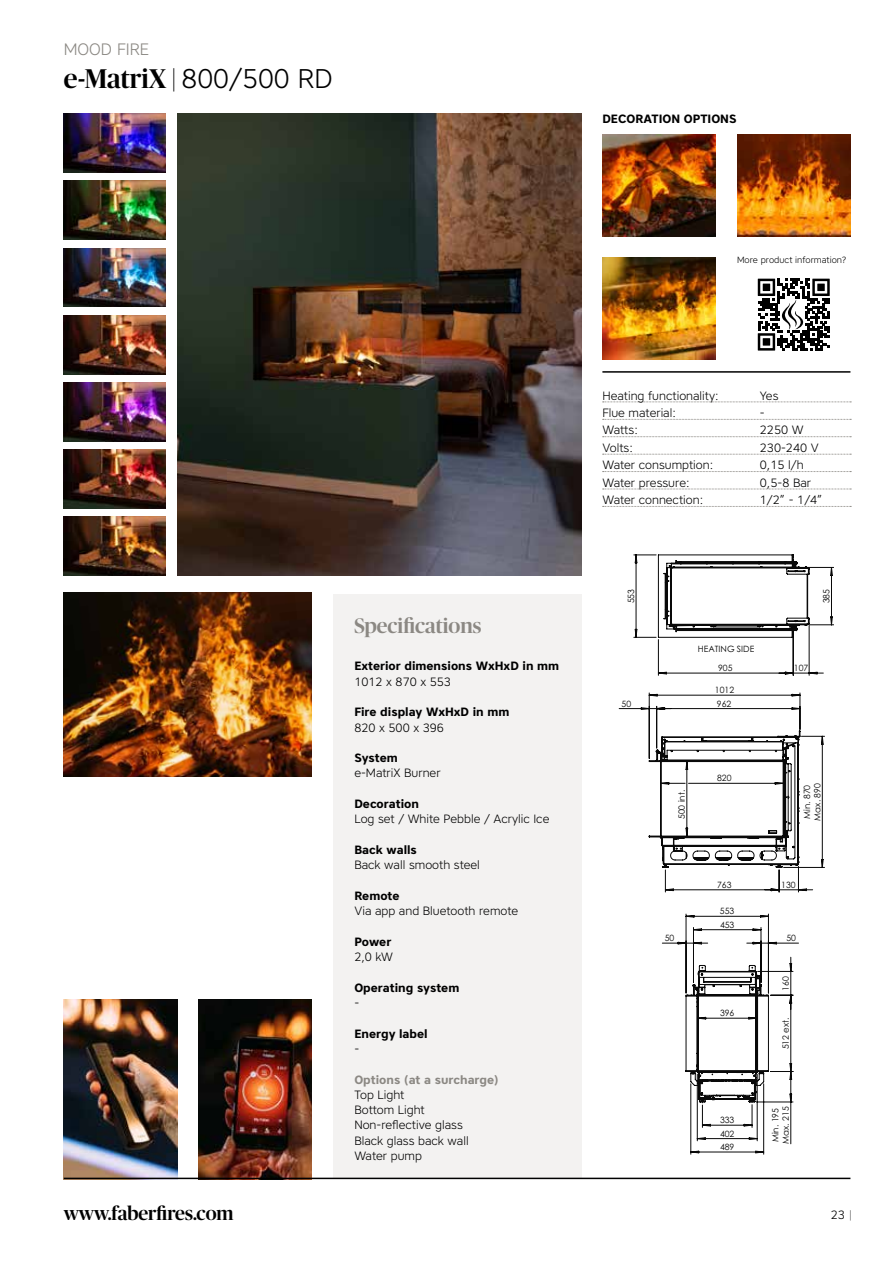
<style>
.page{position:relative;width:893px;height:1263px;background:#fff}
.page>*{position:absolute;margin:0;border:0;box-sizing:border-box;transform-origin:0 0}
.t1{font:500 27px "Publico Banner";color:#000}
.t2{font:500 21px "Publico Banner";color:#8b8883}
.t3{font:500 19.35px "Publico Banner";color:#000}
.t4{font:300 16.5px "Core Sans A35";color:#8b8883}
.t5{font:300 12px/15.3px "Core Sans A35";color:#000}
.t6{font:700 12px "Core Sans A65";color:#000}
.t7{font:700 12px "Core Sans A65";color:#8b8883}
.t8{font:300 9px "Core Sans A35";color:#000}
.t9{font:8.7px/10.4px "Century Gothic";color:#090909}
.s1{font-family:"Core Sans A35";font-weight:300}
.s2{font-family:"Publico Banner";font-weight:500}
</style>
<div class="page">
<hr style="left:602px;top:371px;width:248px;height:2px;background:#000">
<div style="left:333px;top:594px;width:248px;height:585px;background:#f3f2f1"></div>
<img style="left:177px;top:114px;width:404px;height:461px">
<img style="left:602px;top:135px;width:114px;height:101px">
<img style="left:737px;top:135px;width:113px;height:101px">
<img style="left:602px;top:258px;width:114px;height:101px">
<svg style="left:603px;top:402px;width:248px;height:1px"></svg>
<svg style="left:603px;top:419px;width:248px;height:1px"></svg>
<svg style="left:603px;top:436px;width:248px;height:1px"></svg>
<svg style="left:603px;top:454px;width:248px;height:1px"></svg>
<svg style="left:603px;top:471px;width:248px;height:1px"></svg>
<svg style="left:603px;top:489px;width:248px;height:1px"></svg>
<svg style="left:603px;top:506px;width:248px;height:1px"></svg>
<svg style="left:633px;top:554px;width:201px;height:122px"></svg>
<svg style="left:662px;top:914px;width:137px;height:240px"></svg>
<svg style="left:619px;top:692px;width:206px;height:200px"></svg>
<svg style="left:758px;top:279px;width:72px;height:72px"></svg>
<img style="left:64px;top:593px;width:248px;height:184px">
<img style="left:64px;top:999px;width:113px;height:179px">
<img style="left:199px;top:999px;width:113px;height:179px">
<img style="left:64px;top:114px;width:102px;height:59px">
<img style="left:64px;top:248px;width:102px;height:59px">
<img style="left:64px;top:382px;width:102px;height:59px">
<img style="left:64px;top:181px;width:102px;height:59px">
<img style="left:64px;top:315px;width:102px;height:59px">
<img style="left:64px;top:449px;width:102px;height:59px">
<img style="left:64px;top:517px;width:102px;height:58px">
<hr style="left:64px;top:1178px;width:786px;height:1px;background:#000">
<h3 class="t4" style="left:64px;top:38px;width:87px">MOOD FIRE</h3>
<h1 class="t1" style="left:64px;top:60px;width:270px">e-MatriX | <span class="s1">800/500 RD</span></h1>
<p class="t6" style="left:602px;top:110px;width:136px">DECORATION OPTIONS</p>
<p class="t8" style="left:737px;top:254px;width:111px">More product information?</p>
<h2 class="t2" style="left:354px;top:611px;width:129px">Specifications</h2>
<p class="t6" style="left:354px;top:658px;width:206px">Exterior dimensions WxHxD in mm</p>
<p class="t5" style="left:354px;top:673px;width:98px">1012 x 870 x 553</p>
<p class="t6" style="left:354px;top:704px;width:157px">Fire display WxHxD in mm</p>
<p class="t5" style="left:354px;top:719px;width:91px">820 x 500 x 396</p>
<p class="t6" style="left:354px;top:750px;width:45px">System</p>
<p class="t5" style="left:354px;top:765px;width:88px">e-MatriX Burner</p>
<p class="t6" style="left:354px;top:796px;width:66px">Decoration</p>
<p class="t5" style="left:354px;top:811px;width:197px">Log set / White Pebble / Acrylic Ice</p>
<p class="t6" style="left:354px;top:842px;width:64px">Back walls</p>
<p class="t5" style="left:354px;top:857px;width:127px">Back wall smooth steel</p>
<p class="t6" style="left:354px;top:888px;width:47px">Remote</p>
<p class="t5" style="left:354px;top:903px;width:165px">Via app and Bluetooth remote</p>
<p class="t6" style="left:354px;top:934px;width:38px">Power</p>
<p class="t5" style="left:354px;top:949px;width:40px">2,0 kW</p>
<p class="t6" style="left:354px;top:979px;width:107px">Operating system</p>
<p class="t5" style="left:354px;top:995px;width:6px">-</p>
<p class="t6" style="left:354px;top:1025px;width:75px">Energy label</p>
<p class="t5" style="left:354px;top:1041px;width:6px">-</p>
<p class="t7" style="left:354px;top:1071px;width:146px">Options (at a surcharge)</p>
<p class="t5" style="left:354px;top:1087px;width:116px">Top Light<br>Bottom Light<br>Non-reflective glass<br>Black glass back wall<br>Water pump</p>
<p class="t5" style="left:602px;top:387px;width:118px">Heating functionality:</p>
<p class="t5" style="left:760px;top:387px;width:20px">Yes</p>
<p class="t5" style="left:602px;top:405px;width:75px">Flue material:</p>
<p class="t5" style="left:760px;top:405px;width:6px">-</p>
<p class="t5" style="left:602px;top:422px;width:37px">Watts:</p>
<p class="t5" style="left:760px;top:422px;width:45px">2250 W</p>
<p class="t5" style="left:602px;top:440px;width:32px">Volts:</p>
<p class="t5" style="left:760px;top:440px;width:60px">230-240 V</p>
<p class="t5" style="left:602px;top:457px;width:112px">Water consumption:</p>
<p class="t5" style="left:760px;top:457px;width:45px">0,15 l/h</p>
<p class="t5" style="left:602px;top:474px;width:89px">Water pressure:</p>
<p class="t5" style="left:760px;top:474px;width:53px">0,5-8 Bar</p>
<p class="t5" style="left:602px;top:492px;width:102px">Water connection:</p>
<p class="t5" style="left:760px;top:492px;width:64px">1/2” - 1/4”</p>
<p class="t9" style="left:626px;top:603px;width:16px;rotate:-90deg">553</p>
<p class="t9" style="left:698px;top:644px;width:58px">HEATING SIDE</p>
<p class="t9" style="left:718px;top:663px;width:16px">905</p>
<p class="t9" style="left:715px;top:685px;width:21px">1012</p>
<p class="t9" style="left:622px;top:698px;width:11px">50</p>
<p class="t9" style="left:717px;top:698px;width:16px">962</p>
<p class="t9" style="left:676px;top:819px;width:31px;rotate:-90deg">500 int.</p>
<p class="t9" style="left:717px;top:773px;width:16px">820</p>
<p class="t9" style="left:821px;top:603px;width:16px;rotate:-90deg">385</p>
<p class="t9" style="left:794px;top:663px;width:16px">107</p>
<p class="t9" style="left:802px;top:820px;width:39px;rotate:-90deg">Min. 870<br>Max. 890</p>
<p class="t9" style="left:717px;top:879px;width:16px">763</p>
<p class="t9" style="left:781px;top:879px;width:16px">130</p>
<p class="t9" style="left:720px;top:906px;width:16px">553</p>
<p class="t9" style="left:665px;top:933px;width:11px">50</p>
<p class="t9" style="left:720px;top:919px;width:16px">453</p>
<p class="t9" style="left:720px;top:1008px;width:16px">396</p>
<p class="t9" style="left:720px;top:1115px;width:16px">333</p>
<p class="t9" style="left:720px;top:1127px;width:16px;line-height:13.4px">402<br>489</p>
<p class="t9" style="left:786px;top:933px;width:11px">50</p>
<p class="t9" style="left:780px;top:990px;width:16px;rotate:-90deg">160</p>
<p class="t9" style="left:780px;top:1049px;width:33px;rotate:-90deg">512 ext.</p>
<p class="t9" style="left:770px;top:1144px;width:39px;rotate:-90deg">Min. 195<br>Max. 215</p>
<h3 class="t3" style="left:64px;top:1200px;width:171px">www.faberfires.com</h3>
<p class="t5" style="left:831px;top:1207px;width:22px">23 <span class="s2">|</span></p>
</div>
